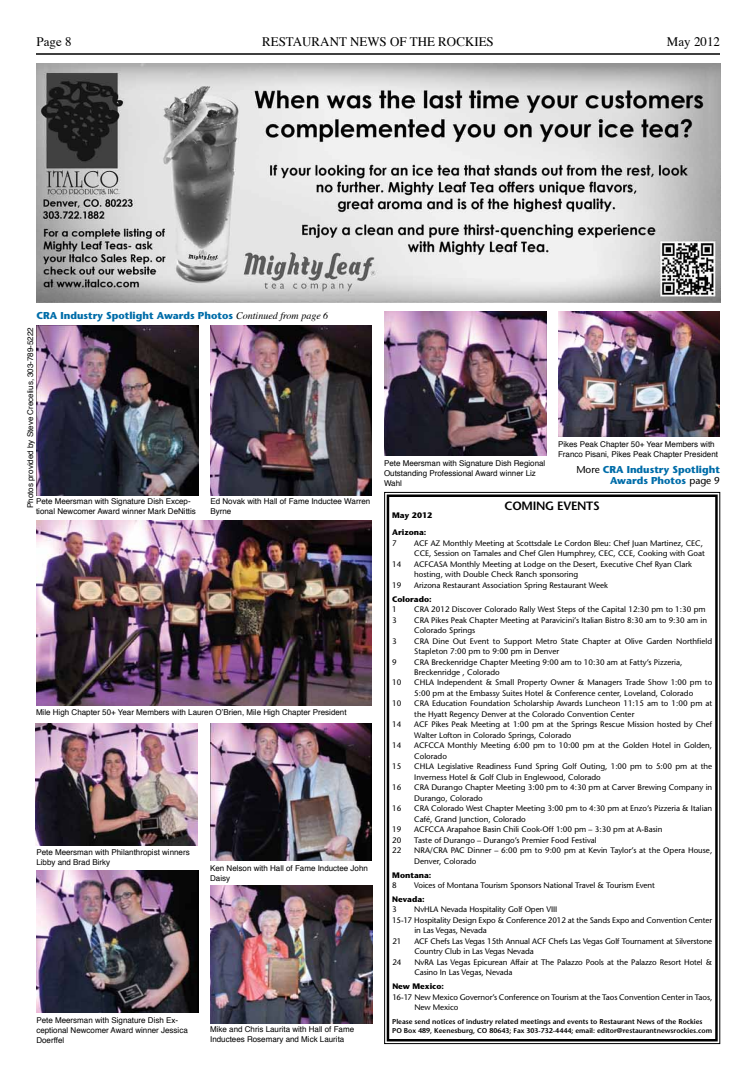
<style>
.page{position:relative;width:756px;height:1080px;background:#fff}
.page>*{position:absolute;margin:0;border:0;box-sizing:border-box;transform-origin:0 0}
.t1{font:13px "Times";color:#000}
.t2{font:600 12px "Stone Sans";letter-spacing:-.025em;color:#000}
.t3{font:700 10px/11px "Stone Sans";color:#006da9;text-align:right}
.t4{font:8px/10.5px "Stone Sans";color:#000}
.t5{font:8px/10px "Helvetica";color:#000}
.t6{font:700 8px "Stone Sans";color:#000}
.t7{font:600 7px/9px "Stone Sans";color:#000}
.s1{font-family:"Times";font-weight:400;font-style:italic;color:#000}
.s2{font-weight:400;color:#000}
</style>
<div class="page">
<hr style="left:36px;top:54px;width:684px;height:1px;background:#000">
<svg style="left:384px;top:492px;width:337px;height:552px"></svg>
<div style="left:387px;top:494px;width:331px;height:548px;border:2px solid #000"></div>
<img style="left:36px;top:63px;width:685px;height:240px">
<img style="left:36px;top:326px;width:162px;height:169px">
<img style="left:36px;top:521px;width:336px;height:185px">
<img style="left:210px;top:326px;width:162px;height:169px">
<img style="left:559px;top:312px;width:161px;height:125px">
<img style="left:210px;top:723px;width:162px;height:138px">
<img style="left:210px;top:885px;width:162px;height:138px">
<img style="left:36px;top:723px;width:162px;height:123px">
<img style="left:36px;top:871px;width:162px;height:142px">
<img style="left:384px;top:312px;width:162px;height:144px">
<h1 class="t1" style="left:36px;top:29px;width:37px">Page 8</h1>
<h1 class="t1" style="left:262px;top:29px;width:233px">RESTAURANT NEWS OF THE ROCKIES</h1>
<h1 class="t1" style="left:667px;top:29px;width:55px">May 2012</h1>
<p class="t3" style="left:36px;top:309px;width:293px">CRA Industry Spotlight Awards Photos <span class="s1">Continued from page 6</span></p>
<p class="t5" style="left:26px;top:508px;width:182px;rotate:-90deg">Photos provided by Steve Crecelius, 303-789-5222</p>
<p class="t5" style="left:36px;top:496px;width:161px">Pete Meersman with Signature Dish Excep&shy;tional Newcomer Award winner Mark DeNittis</p>
<p class="t5" style="left:210px;top:496px;width:161px">Ed Novak with Hall of Fame Inductee Warren<br>Byrne</p>
<p class="t5" style="left:36px;top:708px;width:312px">Mile High Chapter 50+ Year Members with Lauren O’Brien, Mile High Chapter President</p>
<p class="t5" style="left:36px;top:848px;width:155px">Pete Meersman with Philanthropist winners<br>Libby and Brad Birky</p>
<p class="t5" style="left:210px;top:863px;width:159px">Ken Nelson with Hall of Fame Inductee John<br>Daisy</p>
<p class="t5" style="left:36px;top:1015px;width:153px">Pete Meersman with Signature Dish Ex&shy;ceptional Newcomer Award winner Jessica<br>Doerffel</p>
<p class="t5" style="left:210px;top:1024px;width:146px">Mike and Chris Laurita with Hall of Fame<br>Inductees Rosemary and Mick Laurita</p>
<p class="t5" style="left:384px;top:458px;width:163px">Pete Meersman with Signature Dish Regional<br>Outstanding Professional Award winner Liz<br>Wahl</p>
<p class="t5" style="left:558px;top:439px;width:162px">Pikes Peak Chapter 50+ Year Members with<br>Franco Pisani, Pikes Peak Chapter President</p>
<p class="t3" style="left:576px;top:464px;width:145px"><span class="s2">More</span> CRA Industry Spotlight<br>Awards Photos <span class="s2">page 9</span></p>
<h2 class="t2" style="left:505px;top:498px;width:97px">COMING EVENTS</h2>
<p class="t6" style="left:392px;top:510px;width:41px">May 2012</p>
<p class="t6" style="left:392px;top:527px;width:36px">Arizona:</p>
<p class="t4" style="left:392px;top:538px;width:6px">7</p>
<p class="t4" style="left:414px;top:538px;width:292px">ACF AZ Monthly Meeting at Scottsdale Le Cordon Bleu: Chef Juan Martinez, CEC,<br>CCE, Session on Tamales and Chef Glen Humphrey, CEC, CCE, Cooking with Goat</p>
<p class="t4" style="left:392px;top:559px;width:11px">14</p>
<p class="t4" style="left:414px;top:559px;width:279px">ACFCASA Monthly Meeting at Lodge on the Desert, Executive Chef Ryan Clark hosting, with Double Check Ranch sponsoring</p>
<p class="t4" style="left:392px;top:580px;width:11px">19</p>
<p class="t4" style="left:414px;top:580px;width:195px">Arizona Restaurant Association Spring Restaurant Week</p>
<p class="t6" style="left:392px;top:594px;width:41px">Colorado:</p>
<p class="t4" style="left:392px;top:604px;width:6px">1</p>
<p class="t4" style="left:414px;top:604px;width:293px">CRA 2012 Discover Colorado Rally West Steps of the Capital 12:30 pm to 1:30 pm</p>
<p class="t4" style="left:392px;top:614px;width:6px">3</p>
<p class="t4" style="left:414px;top:614px;width:294px">CRA Pikes Peak Chapter Meeting at Paravicini’s Italian Bistro 8:30 am to 9:30 am in<br>Colorado Springs</p>
<p class="t4" style="left:392px;top:635px;width:6px">3</p>
<p class="t4" style="left:414px;top:635px;width:300px">CRA Dine Out Event to Support Metro State Chapter at Olive Garden Northfield<br>Stapleton 7:00 pm to 9:00 pm in Denver</p>
<p class="t4" style="left:392px;top:656px;width:6px">9</p>
<p class="t4" style="left:414px;top:656px;width:270px">CRA Breckenridge Chapter Meeting 9:00 am to 10:30 am at Fatty’s Pizzeria,<br>Breckenridge , Colorado</p>
<p class="t4" style="left:392px;top:677px;width:11px">10</p>
<p class="t4" style="left:414px;top:677px;width:300px">CHLA Independent &amp; Small Property Owner &amp; Managers Trade Show 1:00 pm to<br>5:00 pm at the Embassy Suites Hotel &amp; Conference center, Loveland, Colorado</p>
<p class="t4" style="left:392px;top:698px;width:11px">10</p>
<p class="t4" style="left:414px;top:698px;width:300px">CRA Education Foundation Scholarship Awards Luncheon 11:15 am to 1:00 pm at the Hyatt Regency Denver at the Colorado Convention Center</p>
<p class="t4" style="left:392px;top:719px;width:11px">14</p>
<p class="t4" style="left:414px;top:719px;width:300px">ACF Pikes Peak Meeting at 1:00 pm at the Springs Rescue Mission hosted by Chef<br>Walter Lofton in Colorado Springs, Colorado</p>
<p class="t4" style="left:392px;top:740px;width:11px">14</p>
<p class="t4" style="left:414px;top:740px;width:300px">ACFCCA Monthly Meeting 6:00 pm to 10:00 pm at the Golden Hotel in Golden,<br>Colorado</p>
<p class="t4" style="left:392px;top:761px;width:11px">15</p>
<p class="t4" style="left:414px;top:761px;width:299px">CHLA Legislative Readiness Fund Spring Golf Outing, 1:00 pm to 5:00 pm at the<br>Inverness Hotel &amp; Golf Club in Englewood, Colorado</p>
<p class="t4" style="left:392px;top:782px;width:11px">16</p>
<p class="t4" style="left:414px;top:782px;width:300px">CRA Durango Chapter Meeting 3:00 pm to 4:30 pm at Carver Brewing Company in<br>Durango, Colorado</p>
<p class="t4" style="left:392px;top:803px;width:11px">16</p>
<p class="t4" style="left:414px;top:803px;width:300px">CRA Colorado West Chapter Meeting 3:00 pm to 4:30 pm at Enzo’s Pizzeria &amp; Italian<br>Café, Grand Junction, Colorado</p>
<p class="t4" style="left:392px;top:824px;width:11px">19</p>
<p class="t4" style="left:414px;top:824px;width:250px">ACFCCA Arapahoe Basin Chili Cook-Off 1:00 pm – 3:30 pm at A-Basin</p>
<p class="t4" style="left:392px;top:835px;width:11px">20</p>
<p class="t4" style="left:414px;top:835px;width:184px">Taste of Durango – Durango’s Premier Food Festival</p>
<p class="t4" style="left:392px;top:845px;width:11px">22</p>
<p class="t4" style="left:414px;top:845px;width:300px">NRA/CRA PAC Dinner – 6:00 pm to 9:00 pm at Kevin Taylor’s at the Opera House,<br>Denver, Colorado</p>
<p class="t6" style="left:392px;top:870px;width:41px">Montana:</p>
<p class="t4" style="left:392px;top:880px;width:6px">8</p>
<p class="t4" style="left:414px;top:880px;width:242px">Voices of Montana Tourism Sponsors National Travel &amp; Tourism Event</p>
<p class="t6" style="left:392px;top:894px;width:34px">Nevada:</p>
<p class="t4" style="left:392px;top:904px;width:6px">3</p>
<p class="t4" style="left:414px;top:904px;width:145px">NvHLA Nevada Hospitality Golf Open VIII</p>
<p class="t4" style="left:392px;top:915px;width:322px">15-17 Hospitality Design Expo &amp; Conference 2012 at the Sands Expo and Convention Center</p>
<p class="t4" style="left:414px;top:925px;width:74px">in Las Vegas, Nevada</p>
<p class="t4" style="left:392px;top:936px;width:11px">21</p>
<p class="t4" style="left:414px;top:936px;width:300px">ACF Chefs Las Vegas 15th Annual ACF Chefs Las Vegas Golf Tournament at Silverstone<br>Country Club in Las Vegas Nevada</p>
<p class="t4" style="left:392px;top:957px;width:11px">24</p>
<p class="t4" style="left:414px;top:957px;width:300px">NvRA Las Vegas Epicurean Affair at The Palazzo Pools at the Palazzo Resort Hotel &amp;<br>Casino In Las Vegas, Nevada</p>
<p class="t6" style="left:392px;top:981px;width:53px">New Mexico:</p>
<p class="t4" style="left:414px;top:992px;width:299px;text-indent:-22px">16-17 New Mexico Governor’s Conference on Tourism at the Taos Convention Center in Taos,<br>New Mexico</p>
<p class="t7" style="left:392px;top:1017px;width:321px">Please send notices of industry related meetings and events to Restaurant News of the Rockies<br>PO Box 489, Keenesburg, CO 80643; Fax 303-732-4444; email: editor@restaurantnewsrockies.com</p>
</div>
